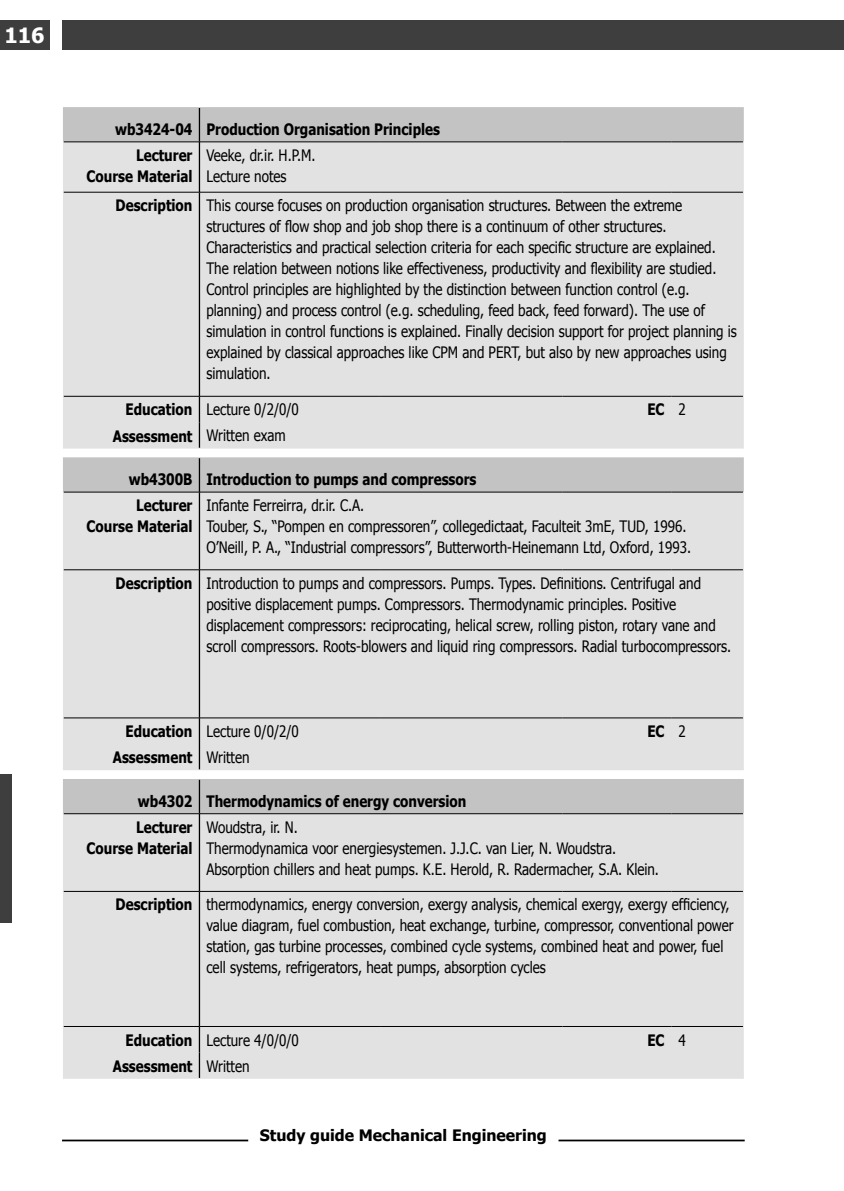
<style>
.page{position:relative;width:844px;height:1191px;background:#fff}
.page>*{position:absolute;margin:0;border:0;box-sizing:border-box;transform-origin:0 0}
.t1{font:700 21px "Tahoma";color:#fff}
.Standaard{font:15.75px/21px "Tahoma";color:#000;scale:.85 1}
.Standaard-2{font:700 15.75px "Tahoma";color:#000;scale:.85 1}
.Par_titels{font:700 15.75px "Tahoma";color:#000;scale:.85 1}
.Standaard-3{font:700 15.75px "Tahoma";color:#000}
</style>
<div class="page">
<div style="left:0;top:774px;width:12px;height:149px;background:#3e3e3e"></div>
<div style="left:0;top:20px;width:50px;height:30px;background:#3e3e3e"></div>
<div style="left:62px;top:20px;width:781px;height:30px;background:#3e3e3e"></div>
<hr style="left:62px;top:1139px;width:186px;height:2px;background:#000">
<hr style="left:558px;top:1139px;width:186px;height:2px;background:#000">
<hr style="left:843px;top:20px;width:1px;height:30px;background:#3e3e3e">
<div style="left:63px;top:107px;width:680px;height:35px;background:#c3c3c3"></div>
<div style="left:63px;top:142px;width:680px;height:306px;background:#e2e2e2"></div>
<hr style="left:199px;top:108px;width:1px;height:34px;background:#000">
<hr style="left:64px;top:142px;width:135px;height:1px;background:#000">
<hr style="left:199px;top:142px;width:182px;height:1px;background:#000">
<hr style="left:381px;top:142px;width:181px;height:1px;background:#000">
<hr style="left:562px;top:142px;width:109px;height:1px;background:#000">
<hr style="left:671px;top:142px;width:71px;height:1px;background:#000">
<hr style="left:199px;top:142px;width:1px;height:50px;background:#000">
<hr style="left:64px;top:192px;width:135px;height:1px;background:#000">
<hr style="left:199px;top:192px;width:182px;height:1px;background:#000">
<hr style="left:381px;top:192px;width:181px;height:1px;background:#000">
<hr style="left:562px;top:192px;width:109px;height:1px;background:#000">
<hr style="left:671px;top:192px;width:71px;height:1px;background:#000">
<hr style="left:199px;top:192px;width:1px;height:204px;background:#000">
<hr style="left:64px;top:396px;width:135px;height:1px;background:#000">
<hr style="left:199px;top:396px;width:182px;height:1px;background:#000">
<hr style="left:381px;top:396px;width:181px;height:1px;background:#000">
<hr style="left:562px;top:396px;width:109px;height:1px;background:#000">
<hr style="left:671px;top:396px;width:71px;height:1px;background:#000">
<svg style="left:199px;top:396px;width:1px;height:52px"></svg>
<div style="left:63px;top:457px;width:680px;height:35px;background:#c3c3c3"></div>
<div style="left:63px;top:492px;width:680px;height:278px;background:#e2e2e2"></div>
<hr style="left:199px;top:458px;width:1px;height:34px;background:#000">
<hr style="left:64px;top:492px;width:135px;height:1px;background:#000">
<hr style="left:199px;top:492px;width:182px;height:1px;background:#000">
<hr style="left:381px;top:492px;width:181px;height:1px;background:#000">
<hr style="left:562px;top:492px;width:109px;height:1px;background:#000">
<hr style="left:671px;top:492px;width:71px;height:1px;background:#000">
<hr style="left:199px;top:492px;width:1px;height:77px;background:#000">
<hr style="left:64px;top:569px;width:135px;height:1px;background:#000">
<hr style="left:199px;top:569px;width:182px;height:1px;background:#000">
<hr style="left:381px;top:569px;width:181px;height:1px;background:#000">
<hr style="left:562px;top:569px;width:109px;height:1px;background:#000">
<hr style="left:671px;top:569px;width:71px;height:1px;background:#000">
<hr style="left:199px;top:570px;width:1px;height:147px;background:#000">
<hr style="left:64px;top:717px;width:135px;height:1px;background:#000">
<hr style="left:199px;top:717px;width:182px;height:1px;background:#000">
<hr style="left:381px;top:717px;width:181px;height:1px;background:#000">
<hr style="left:562px;top:717px;width:109px;height:1px;background:#000">
<hr style="left:671px;top:717px;width:71px;height:1px;background:#000">
<svg style="left:199px;top:718px;width:1px;height:51px"></svg>
<div style="left:63px;top:779px;width:680px;height:34px;background:#c3c3c3"></div>
<div style="left:63px;top:813px;width:680px;height:265px;background:#e2e2e2"></div>
<hr style="left:199px;top:780px;width:1px;height:33px;background:#000">
<hr style="left:64px;top:813px;width:135px;height:1px;background:#000">
<hr style="left:199px;top:813px;width:182px;height:1px;background:#000">
<hr style="left:381px;top:813px;width:181px;height:1px;background:#000">
<hr style="left:562px;top:813px;width:109px;height:1px;background:#000">
<hr style="left:671px;top:813px;width:71px;height:1px;background:#000">
<hr style="left:199px;top:814px;width:1px;height:77px;background:#000">
<hr style="left:64px;top:891px;width:135px;height:1px;background:#000">
<hr style="left:199px;top:891px;width:182px;height:1px;background:#000">
<hr style="left:381px;top:891px;width:181px;height:1px;background:#000">
<hr style="left:562px;top:891px;width:109px;height:1px;background:#000">
<hr style="left:671px;top:891px;width:71px;height:1px;background:#000">
<hr style="left:199px;top:891px;width:1px;height:135px;background:#000">
<hr style="left:64px;top:1026px;width:135px;height:1px;background:#000">
<hr style="left:199px;top:1026px;width:182px;height:1px;background:#000">
<hr style="left:381px;top:1026px;width:181px;height:1px;background:#000">
<hr style="left:562px;top:1026px;width:109px;height:1px;background:#000">
<hr style="left:671px;top:1026px;width:71px;height:1px;background:#000">
<svg style="left:199px;top:1026px;width:1px;height:52px"></svg>
<h1 class="t1" style="left:5px;top:22px;width:42px">116</h1>
<p class="Standaard-2" style="left:115px;top:119px;width:92px">wb3424-04</p>
<p class="Par_titels" style="left:206px;top:119px;width:276px">Production Organisation Principles</p>
<p class="Standaard-2" style="left:136px;top:145px;width:68px">Lecturer</p>
<p class="Standaard-2" style="left:87px;top:166px;width:126px">Course Material</p>
<p class="Standaard" style="left:206px;top:144px;width:130px">Veeke, dr.ir. H.P.M.</p>
<p class="Standaard" style="left:206px;top:165px;width:96px">Lecture notes</p>
<p class="Standaard-2" style="left:116px;top:195px;width:92px">Description</p>
<p class="Standaard" style="left:206px;top:194px;width:561px">This course focuses on production organisation structures. Between the extreme structures of flow shop and job shop there is a continuum of other structures.</p>
<p class="Standaard" style="left:206px;top:236px;width:601px">Characteristics and practical selection criteria for each specific structure are explained.<br>The relation between notions like effectiveness, productivity and flexibility are studied.</p>
<p class="Standaard" style="left:206px;top:278px;width:625px">Control principles are highlighted by the distinction between function control (e.g. planning) and process control (e.g. scheduling, feed back, feed forward). The use of simulation in control functions is explained. Finally decision support for project planning is explained by classical approaches like CPM and PERT, but also by new approaches using simulation.</p>
<p class="Standaard-2" style="left:126px;top:399px;width:80px">Education</p>
<p class="Standaard-2" style="left:113px;top:426px;width:95px">Assessment</p>
<p class="Standaard" style="left:206px;top:398px;width:110px">Lecture 0/2/0/0</p>
<p class="Standaard-2" style="left:647px;top:399px;width:22px">EC</p>
<p class="Standaard" style="left:678px;top:398px;width:10px">2</p>
<p class="Standaard" style="left:206px;top:424px;width:95px">Written exam</p>
<p class="Standaard-2" style="left:129px;top:469px;width:76px">wb4300B</p>
<p class="Standaard-2" style="left:206px;top:469px;width:319px">Introduction to pumps and compressors</p>
<p class="Standaard-2" style="left:136px;top:495px;width:68px">Lecturer</p>
<p class="Standaard-2" style="left:87px;top:516px;width:126px">Course Material</p>
<p class="Standaard" style="left:206px;top:494px;width:187px">Infante Ferreirra, dr.ir. C.A.</p>
<p class="Standaard" style="left:206px;top:515px;width:566px">Touber, S., “Pompen en compressoren”, collegedictaat, Faculteit 3mE, TUD, 1996.</p>
<p class="Standaard" style="left:206px;top:536px;width:571px">O’Neill, P. A., “Industrial compressors”, Butterworth-Heinemann Ltd, Oxford, 1993.</p>
<p class="Standaard-2" style="left:116px;top:573px;width:92px">Description</p>
<p class="Standaard" style="left:206px;top:572px;width:618px">Introduction to pumps and compressors. Pumps. Types. Definitions. Centrifugal and positive displacement pumps. Compressors. Thermodynamic principles. Positive displacement compressors: reciprocating, helical screw, rolling piston, rotary vane and scroll compressors. Roots-blowers and liquid ring compressors. Radial turbocompressors.</p>
<p class="Standaard-2" style="left:126px;top:721px;width:80px">Education</p>
<p class="Standaard-2" style="left:113px;top:747px;width:95px">Assessment</p>
<p class="Standaard" style="left:206px;top:720px;width:110px">Lecture 0/0/2/0</p>
<p class="Standaard-2" style="left:647px;top:721px;width:22px">EC</p>
<p class="Standaard" style="left:678px;top:720px;width:10px">2</p>
<p class="Standaard" style="left:206px;top:746px;width:52px">Written</p>
<p class="Standaard-2" style="left:138px;top:791px;width:66px">wb4302</p>
<p class="Standaard-2" style="left:206px;top:791px;width:307px">Thermodynamics of energy conversion</p>
<p class="Standaard-2" style="left:136px;top:817px;width:68px">Lecturer</p>
<p class="Standaard-2" style="left:87px;top:838px;width:126px">Course Material</p>
<p class="Standaard" style="left:206px;top:816px;width:109px">Woudstra, ir. N.</p>
<p class="Standaard" style="left:206px;top:837px;width:483px">Thermodynamica voor energiesystemen. J.J.C. van Lier, N. Woudstra.</p>
<p class="Standaard" style="left:206px;top:858px;width:534px">Absorption chillers and heat pumps. K.E. Herold, R. Radermacher, S.A. Klein.</p>
<p class="Standaard-2" style="left:116px;top:894px;width:92px">Description</p>
<p class="Standaard" style="left:206px;top:893px;width:621px">thermodynamics, energy conversion, exergy analysis, chemical exergy, exergy efficiency, value diagram, fuel combustion, heat exchange, turbine, compressor, conventional power station, gas turbine processes, combined cycle systems, combined heat and power, fuel cell systems, refrigerators, heat pumps, absorption cycles</p>
<p class="Standaard-2" style="left:126px;top:1029px;width:80px">Education</p>
<p class="Standaard-2" style="left:113px;top:1056px;width:95px">Assessment</p>
<p class="Standaard" style="left:206px;top:1028px;width:110px">Lecture 4/0/0/0</p>
<p class="Standaard-2" style="left:647px;top:1029px;width:22px">EC</p>
<p class="Standaard" style="left:678px;top:1028px;width:10px">4</p>
<p class="Standaard" style="left:206px;top:1054px;width:52px">Written</p>
<p class="Standaard-3" style="left:260px;top:1125px;width:288px">Study guide Mechanical Engineering</p>
</div>
